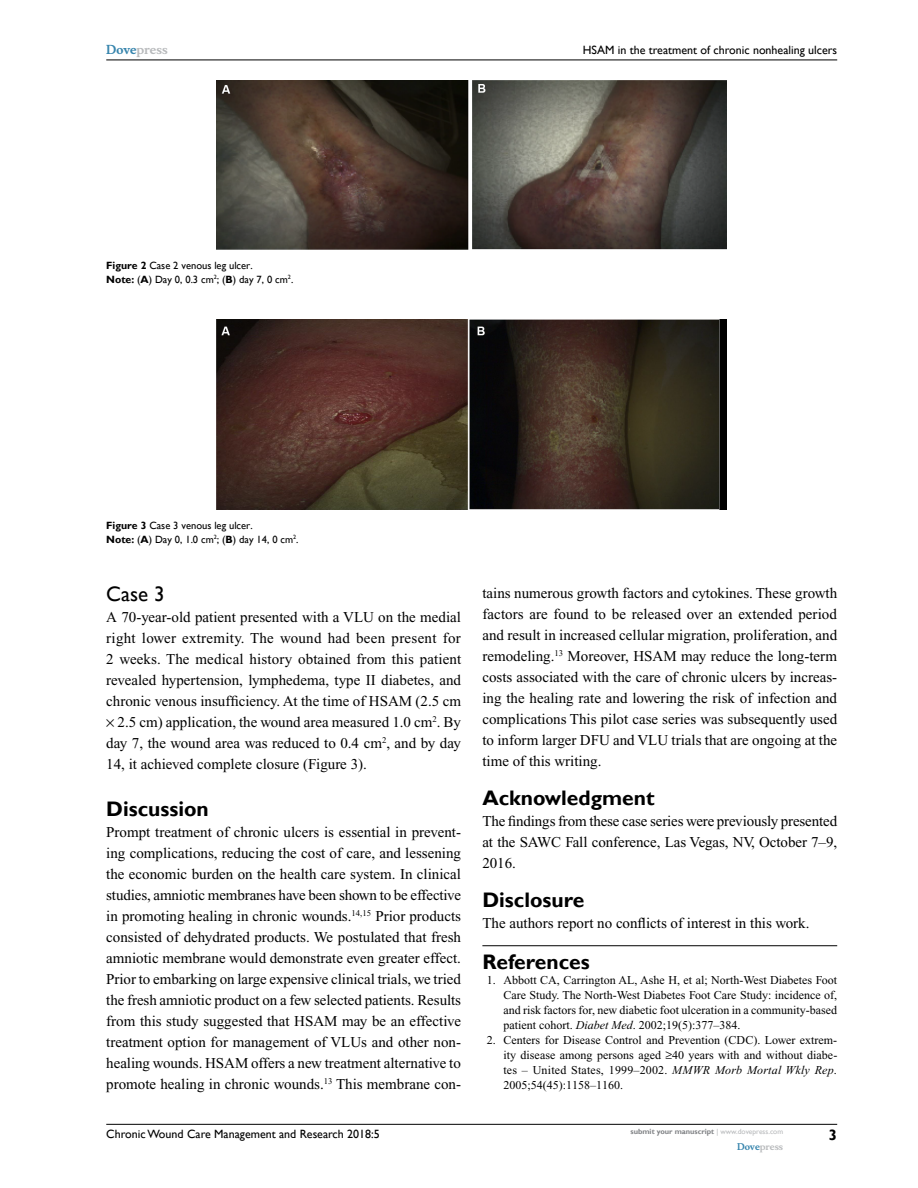
<style>
.page{position:relative;width:918px;height:1188px;background:#fff}
.page>*{position:absolute;margin:0;border:0;box-sizing:border-box;transform-origin:0 0}
.t1{font:700 21px "Gill Sans";color:#000}
.t2{font:21px "Gill Sans";color:#000}
.t3{font:15px/21px "Times New Roman";color:#000;text-align:justify}
.t4{font:15px "Times New Roman";letter-spacing:.02em;color:#000}
.t5{font:700 15px "Gill Sans";color:#000}
.t6{font:12px/15px "Times New Roman";color:#000;text-align:justify}
.t7{font:12px "Gill Sans";color:#000}
.t8{font:700 12px "Musee";color:#b8babc}
.t9{font:10.5px/13.5px "Gill Sans";color:#000}
.t10{font:700 9px "Musee";color:#b8babc}
.t11{font:700 7.5px "Gill Sans";color:#808285}
.s1{color:#3785ad}
.s2{font-weight:700}
.s3{font-style:italic}
.s4{font-weight:400;color:#b8babc}
</style>
<div class="page">
<hr style="left:106px;top:1124px;width:731px;height:1px;background:#000">
<hr style="left:106px;top:60px;width:731px;height:1px;background:#000">
<hr style="left:482px;top:945px;width:355px;height:1px;background:#000">
<img style="left:217px;top:81px;width:510px;height:169px">
<img style="left:217px;top:320px;width:510px;height:190px">
<p class="t8" style="left:106px;top:43px;width:63px"><span class="s1">Dove</span>press</p>
<p class="t9" style="left:106px;top:259px;width:189px"><span class="s2">Figure 2</span> Case 2 venous leg ulcer.<br><span class="s2">Note:</span> (<span class="s2">A</span>) Day 0, 0.3 cm<sup>2</sup>; (<span class="s2">B</span>) day 7, 0 cm<sup>2</sup>.</p>
<p class="t7" style="left:583px;top:43px;width:256px">HSAM in the treatment of chronic nonhealing ulcers</p>
<p class="t9" style="left:106px;top:519px;width:194px"><span class="s2">Figure 3</span> Case 3 venous leg ulcer.<br><span class="s2">Note:</span> (<span class="s2">A</span>) Day 0, 1.0 cm<sup>2</sup>; (<span class="s2">B</span>) day 14, 0 cm<sup>2</sup>.</p>
<h1 class="t2" style="left:106px;top:582px;width:60px">Case 3</h1>
<p class="t3" style="left:106px;top:607px;width:356px">A 70-year-old patient presented with a VLU on the medial</p>
<p class="t4" style="left:106px;top:630px;width:356px">right lower extremity. The wound had been present for</p>
<p class="t3" style="left:106px;top:649px;width:357px">2 weeks. The medical history obtained from this patient</p>
<p class="t3" style="left:106px;top:670px;width:356px">revealed hypertension, lymphedema, type II diabetes, and</p>
<p class="t3" style="left:106px;top:691px;width:356px">chronic venous insufficiency. At the time of HSAM (2.5 cm</p>
<p class="t3" style="left:118px;top:712px;width:345px">2.5 cm) application, the wound area measured 1.0 cm<sup>2</sup>. By</p>
<p class="t3" style="left:106px;top:733px;width:356px">day 7, the wound area was reduced to 0.4 cm<sup>2</sup>, and by day</p>
<p class="t3" style="left:106px;top:754px;width:262px">14, it achieved complete closure (Figure 3).</p>
<h1 class="t1" style="left:106px;top:796px;width:104px">Discussion</h1>
<p class="t3" style="left:106px;top:821px;width:356px">Prompt treatment of chronic ulcers is essential in prevent&shy;ing complications, reducing the cost of care, and lessening the economic burden on the health care system. In clinical studies, amniotic membranes have been shown to be effective in promoting healing in chronic wounds.<sup>14,15</sup> Prior products consisted of dehydrated products. We postulated that fresh amniotic membrane would demonstrate even greater effect.<br>Prior to embarking on large expensive clinical trials, we tried the fresh amniotic product on a few selected patients. Results from this study suggested that HSAM may be an effective treatment option for management of VLUs and other non&shy;healing wounds. HSAM offers a new treatment alternative to promote healing in chronic wounds.<sup>13</sup> This membrane con-</p>
<p class="t3" style="left:482px;top:583px;width:356px">tains numerous growth factors and cytokines. These growth factors are found to be released over an extended period and result in increased cellular migration, proliferation, and remodeling.<sup>13</sup> Moreover, HSAM may reduce the long-term costs associated with the care of chronic ulcers by increas&shy;ing the healing rate and lowering the risk of infection and complications This pilot case series was subsequently used to inform larger DFU and VLU trials that are ongoing at the time of this writing.</p>
<h1 class="t1" style="left:482px;top:786px;width:174px">Acknowledgment</h1>
<p class="t3" style="left:482px;top:811px;width:356px">The findings from these case series were previously presented at the SAWC Fall conference, Las Vegas, NV, October 7–9, 2016.</p>
<h1 class="t1" style="left:482px;top:888px;width:103px">Disclosure</h1>
<p class="t3" style="left:482px;top:913px;width:329px">The authors report no conflicts of interest in this work.</p>
<h1 class="t1" style="left:482px;top:949px;width:109px">References</h1>
<p class="t6" style="left:503px;top:972px;width:335px;text-indent:-16px">1. Abbott CA, Carrington AL, Ashe H, et al; North-West Diabetes Foot Care Study. The North-West Diabetes Foot Care Study: incidence of, and risk factors for, new diabetic foot ulceration in a community-based patient cohort. <span class="s3">Diabet Med</span>. 2002;19(5):377–384.</p>
<p class="t6" style="left:503px;top:1032px;width:335px;text-indent:-16px">2. Centers for Disease Control and Prevention (CDC). Lower extrem&shy;ity disease among persons aged ≥40 years with and without diabe&shy;tes – United States, 1999–2002. <span class="s3">MMWR Morb Mortal Wkly Rep</span>.<br>2005;54(45):1158–1160.</p>
<p class="t7" style="left:106px;top:1127px;width:275px">Chronic Wound Care Management and Research 2018:5</p>
<p class="t11" style="left:631px;top:1127px;width:154px">submit your manuscript <span class="s4">| www.dovepress.com</span></p>
<p class="t10" style="left:737px;top:1141px;width:48px"><span class="s1">Dove</span>press</p>
<p class="t5" style="left:829px;top:1126px;width:10px">3</p>
</div>
